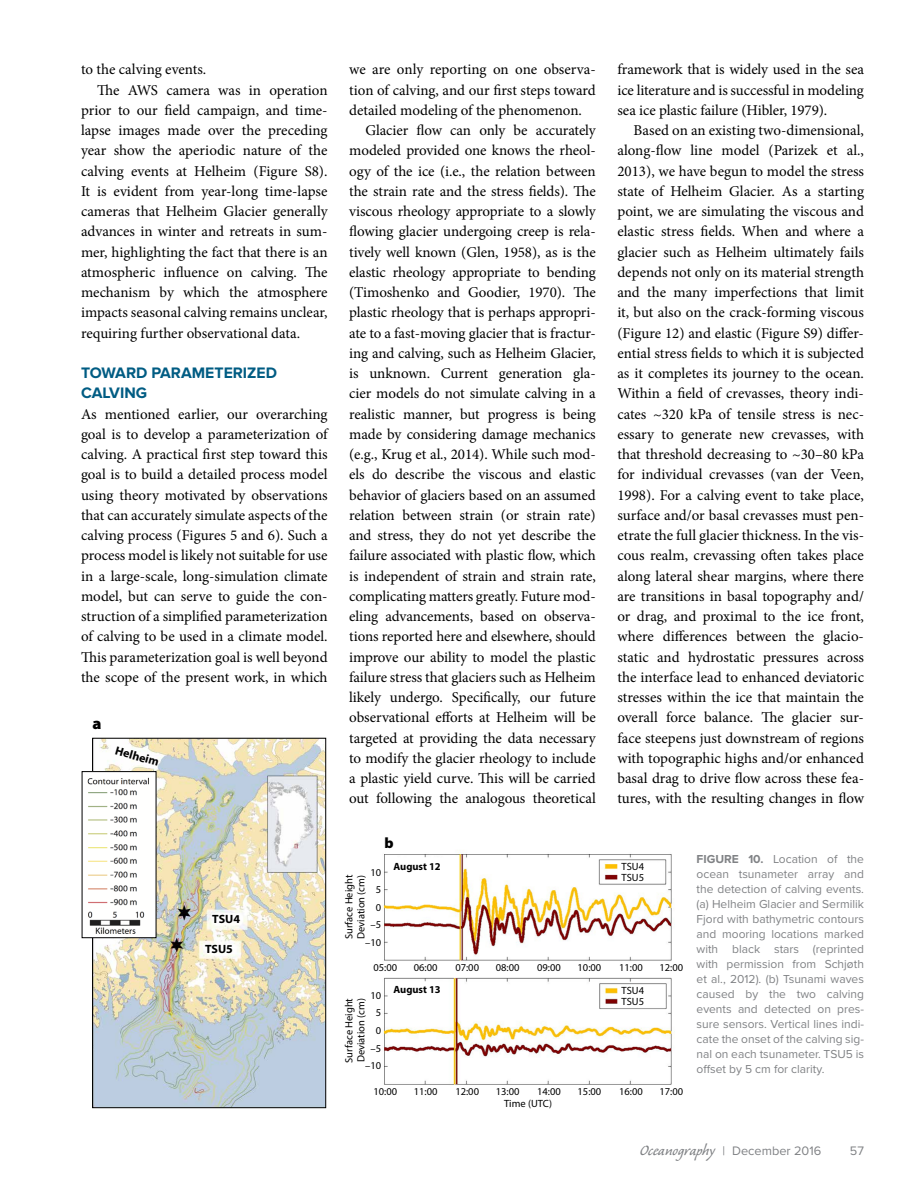
<style>
.page{position:relative;width:918px;height:1188px;background:#fff}
.page>*{position:absolute;margin:0;border:0;box-sizing:border-box;transform-origin:0 0}
.t1{font:900 16.5px "Myriad Pro";color:#000}
.t2{font:700 15.75px/20.2px "Proxima Nova";color:#005c83}
.t3{font:15px/20.2px "Minion Pro";letter-spacing:-.005em;color:#000;text-align:justify}
.t4{font:900 15px "Myriad Pro";color:#000}
.t5{font:12.75px "Proxima Nova";color:#808285}
.t6{font:12px/15px "Proxima Nova";color:#808285;text-align:justify}
.t7{font:700 12px "Myriad Pro";color:#000}
.t8{font:10.5px/17.5px "Myriad Pro";color:#000;text-align:right}
.t9{font:700 10.5px "Myriad Pro";color:#000}
.s1{font-weight:700}
.s2{font-family:"Caliban";font-size:18.75px}
</style>
<div class="page">
<img style="left:383px;top:850px;width:292px;height:235px">
<img style="left:94px;top:740px;width:230px;height:366px">
<div style="left:92px;top:738px;width:234px;height:370px;border:1px solid #000"></div>
<div style="left:82px;top:772px;width:74px;height:166px;background:#fff"></div>
<div style="left:82px;top:771px;width:74px;height:167px;border:1px solid #000"></div>
<img style="left:87px;top:777px;width:62px;height:157px">
<p class="t3" style="left:81px;top:59px;width:127px">to the calving events.</p>
<p class="t3" style="left:97px;top:80px;width:232px">The AWS camera was in operation</p>
<p class="t3" style="left:81px;top:100px;width:248px">prior to our field campaign, and time-</p>
<p class="t3" style="left:81px;top:120px;width:248px">lapse images made over the preceding</p>
<p class="t3" style="left:81px;top:140px;width:248px">year show the aperiodic nature of the</p>
<p class="t3" style="left:81px;top:161px;width:248px">calving events at Helheim (Figure S8).</p>
<p class="t3" style="left:81px;top:181px;width:248px">It is evident from year-long time-lapse</p>
<p class="t3" style="left:81px;top:201px;width:248px">cameras that Helheim Glacier generally</p>
<p class="t3" style="left:81px;top:221px;width:248px">advances in winter and retreats in sum-</p>
<p class="t3" style="left:81px;top:242px;width:248px">mer, highlighting the fact that there is an</p>
<p class="t3" style="left:81px;top:262px;width:248px">atmospheric influence on calving. The</p>
<p class="t3" style="left:81px;top:282px;width:248px">mechanism by which the atmosphere</p>
<p class="t3" style="left:81px;top:302px;width:248px">impacts seasonal calving remains unclear,</p>
<p class="t3" style="left:81px;top:323px;width:221px">requiring further observational data.</p>
<p class="t2" style="left:81px;top:363px;width:198px">TOWARD PARAMETERIZED<br>CALVING</p>
<p class="t3" style="left:81px;top:404px;width:248px">As mentioned earlier, our overarching goal is to develop a parameterization of calving. A practical first step toward this goal is to build a detailed process model using theory motivated by observations that can accurately simulate aspects of the calving process (Figures 5 and 6). Such a process model is likely not suitable for use in a large-scale, long-simulation climate model, but can serve to guide the con&shy;struction of a simplified parameterization of calving to be used in a climate model.<br>This parameterization goal is well beyond the scope of the present work, in which</p>
<p class="t1" style="left:93px;top:713px;width:11px">a</p>
<p class="t7" style="left:118px;top:742px;width:46px;rotate:16deg">Helheim</p>
<p class="t7" style="left:212px;top:911px;width:29px">TSU4</p>
<p class="t7" style="left:205px;top:942px;width:29px">TSU5</p>
<p class="t3" style="left:349px;top:59px;width:248px">we are only reporting on one observa-</p>
<p class="t3" style="left:349px;top:80px;width:248px">tion of calving, and our first steps toward</p>
<p class="t3" style="left:349px;top:100px;width:234px">detailed modeling of the phenomenon.</p>
<p class="t3" style="left:365px;top:120px;width:232px">Glacier flow can only be accurately</p>
<p class="t3" style="left:349px;top:140px;width:248px">modeled provided one knows the rheol-</p>
<p class="t3" style="left:349px;top:161px;width:248px">ogy of the ice (i.e., the relation between</p>
<p class="t3" style="left:349px;top:181px;width:248px">the strain rate and the stress fields). The</p>
<p class="t3" style="left:349px;top:201px;width:248px">viscous rheology appropriate to a slowly</p>
<p class="t3" style="left:349px;top:221px;width:248px">flowing glacier undergoing creep is rela-</p>
<p class="t3" style="left:349px;top:242px;width:248px">tively well known (Glen, 1958), as is the</p>
<p class="t3" style="left:349px;top:262px;width:248px">elastic rheology appropriate to bending</p>
<p class="t3" style="left:349px;top:282px;width:248px">(Timoshenko and Goodier, 1970). The</p>
<p class="t3" style="left:349px;top:302px;width:248px">plastic rheology that is perhaps appropri-</p>
<p class="t3" style="left:349px;top:323px;width:248px">ate to a fast-moving glacier that is fractur-</p>
<p class="t3" style="left:349px;top:343px;width:248px">ing and calving, such as Helheim Glacier,</p>
<p class="t3" style="left:349px;top:363px;width:248px">is unknown. Current generation gla-</p>
<p class="t3" style="left:349px;top:383px;width:248px">cier models do not simulate calving in a</p>
<p class="t3" style="left:349px;top:404px;width:248px">realistic manner, but progress is being</p>
<p class="t3" style="left:349px;top:424px;width:248px">made by considering damage mechanics</p>
<p class="t3" style="left:349px;top:444px;width:248px">(e.g., Krug et al., 2014). While such mod-</p>
<p class="t3" style="left:349px;top:464px;width:248px">els do describe the viscous and elastic</p>
<p class="t3" style="left:349px;top:485px;width:248px">behavior of glaciers based on an assumed</p>
<p class="t3" style="left:349px;top:505px;width:248px">relation between strain (or strain rate)</p>
<p class="t3" style="left:349px;top:525px;width:248px">and stress, they do not yet describe the</p>
<p class="t3" style="left:349px;top:545px;width:248px">failure associated with plastic flow, which</p>
<p class="t3" style="left:349px;top:566px;width:248px">is independent of strain and strain rate,</p>
<p class="t3" style="left:349px;top:586px;width:248px">complicating matters greatly. Future mod-</p>
<p class="t3" style="left:349px;top:606px;width:248px">eling advancements, based on observa-</p>
<p class="t3" style="left:349px;top:626px;width:248px">tions reported here and elsewhere, should</p>
<p class="t3" style="left:349px;top:647px;width:248px">improve our ability to model the plastic</p>
<p class="t3" style="left:349px;top:667px;width:248px">failure stress that glaciers such as Helheim</p>
<p class="t3" style="left:349px;top:687px;width:248px">likely undergo. Specifically, our future</p>
<p class="t3" style="left:349px;top:707px;width:248px">observational efforts at Helheim will be</p>
<p class="t3" style="left:349px;top:728px;width:248px">targeted at providing the data necessary</p>
<p class="t3" style="left:349px;top:748px;width:248px">to modify the glacier rheology to include</p>
<p class="t3" style="left:349px;top:768px;width:248px">a plastic yield curve. This will be carried</p>
<p class="t3" style="left:349px;top:788px;width:248px">out following the analogous theoretical</p>
<p class="t4" style="left:385px;top:833px;width:11px">b</p>
<p class="t8" style="left:365px;top:863px;width:18px">10<br>5<br>0 –5 –10</p>
<p class="t8" style="left:343px;top:939px;width:66px;line-height:12px;text-align:left;rotate:-90deg">Surface Height<br>Deviation (cm)</p>
<p class="t9" style="left:394px;top:859px;width:49px">August 12</p>
<p class="t8" style="left:374px;top:958px;width:25px">05:00</p>
<p class="t8" style="left:414px;top:958px;width:25px">06:00</p>
<p class="t8" style="left:365px;top:986px;width:18px">10<br>5<br>0 –5 –10</p>
<p class="t8" style="left:343px;top:1063px;width:66px;line-height:12px;text-align:left;rotate:-90deg">Surface Height<br>Deviation (cm)</p>
<p class="t9" style="left:394px;top:983px;width:49px">August 13</p>
<p class="t8" style="left:374px;top:1083px;width:25px">10:00</p>
<p class="t8" style="left:414px;top:1083px;width:25px">11:00</p>
<p class="t8" style="left:455px;top:958px;width:25px">07:00</p>
<p class="t8" style="left:455px;top:1083px;width:25px">12:00</p>
<p class="t8" style="left:496px;top:958px;width:25px">08:00</p>
<p class="t8" style="left:537px;top:958px;width:25px">09:00</p>
<p class="t8" style="left:496px;top:1083px;width:25px">13:00</p>
<p class="t8" style="left:537px;top:1083px;width:25px">14:00</p>
<p class="t8" style="left:504px;top:1095px;width:49px">Time (UTC)</p>
<p class="t8" style="left:578px;top:958px;width:25px">10:00</p>
<p class="t8" style="left:578px;top:1083px;width:25px">15:00</p>
<p class="t3" style="left:617px;top:59px;width:248px">framework that is widely used in the sea ice literature and is successful in modeling sea ice plastic failure (Hibler, 1979).</p>
<p class="t3" style="left:617px;top:120px;width:248px;text-indent:16px">Based on an existing two-dimensional, along-flow line model (Parizek et al., 2013), we have begun to model the stress state of Helheim Glacier. As a starting point, we are simulating the viscous and elastic stress fields. When and where a glacier such as Helheim ultimately fails depends not only on its material strength and the many imperfections that limit it, but also on the crack-forming viscous (Figure 12) and elastic (Figure S9) differ&shy;ential stress fields to which it is subjected as it completes its journey to the ocean.<br>Within a field of crevasses, theory indi&shy;cates ~320 kPa of tensile stress is nec&shy;essary to generate new crevasses, with that threshold decreasing to ~30–80 kPa for individual crevasses (van der Veen, 1998). For a calving event to take place, surface and/or basal crevasses must pen&shy;etrate the full glacier thickness. In the vis&shy;cous realm, crevassing often takes place along lateral shear margins, where there are transitions in basal topography and/ or drag, and proximal to the ice front, where differences between the glacio&shy;static and hydrostatic pressures across the interface lead to enhanced deviatoric stresses within the ice that maintain the overall force balance. The glacier sur&shy;face steepens just downstream of regions with topographic highs and/or enhanced basal drag to drive flow across these fea&shy;tures, with the resulting changes in flow</p>
<p class="t8" style="left:622px;top:858px;width:24px">TSU4</p>
<p class="t8" style="left:622px;top:868px;width:24px">TSU5</p>
<p class="t8" style="left:619px;top:958px;width:25px">11:00</p>
<p class="t8" style="left:622px;top:982px;width:24px">TSU4</p>
<p class="t8" style="left:622px;top:992px;width:24px">TSU5</p>
<p class="t8" style="left:619px;top:1083px;width:25px">16:00</p>
<p class="t8" style="left:659px;top:958px;width:25px">12:00</p>
<p class="t8" style="left:659px;top:1083px;width:25px">17:00</p>
<p class="t6" style="left:697px;top:851px;width:169px"><span class="s1">FIGURE 10.</span> Location of the ocean tsunameter array and the detection of calving events. (a) Helheim Glacier and Sermilik Fjord with bathymetric contours and mooring locations marked with black stars (reprinted with permission from Schjøth et al., 2012). (b) Tsunami waves caused by the two calving events and detected on pres&shy;sure sensors. Vertical lines indi&shy;cate the onset of the calving sig&shy;nal on each tsunameter. TSU5 is offset by 5 cm for clarity.</p>
<p class="t5" style="left:640px;top:1143px;width:183px"><span class="s2">Oceanography</span> | December 2016</p>
<p class="t5" style="left:850px;top:1143px;width:16px">57</p>
</div>
